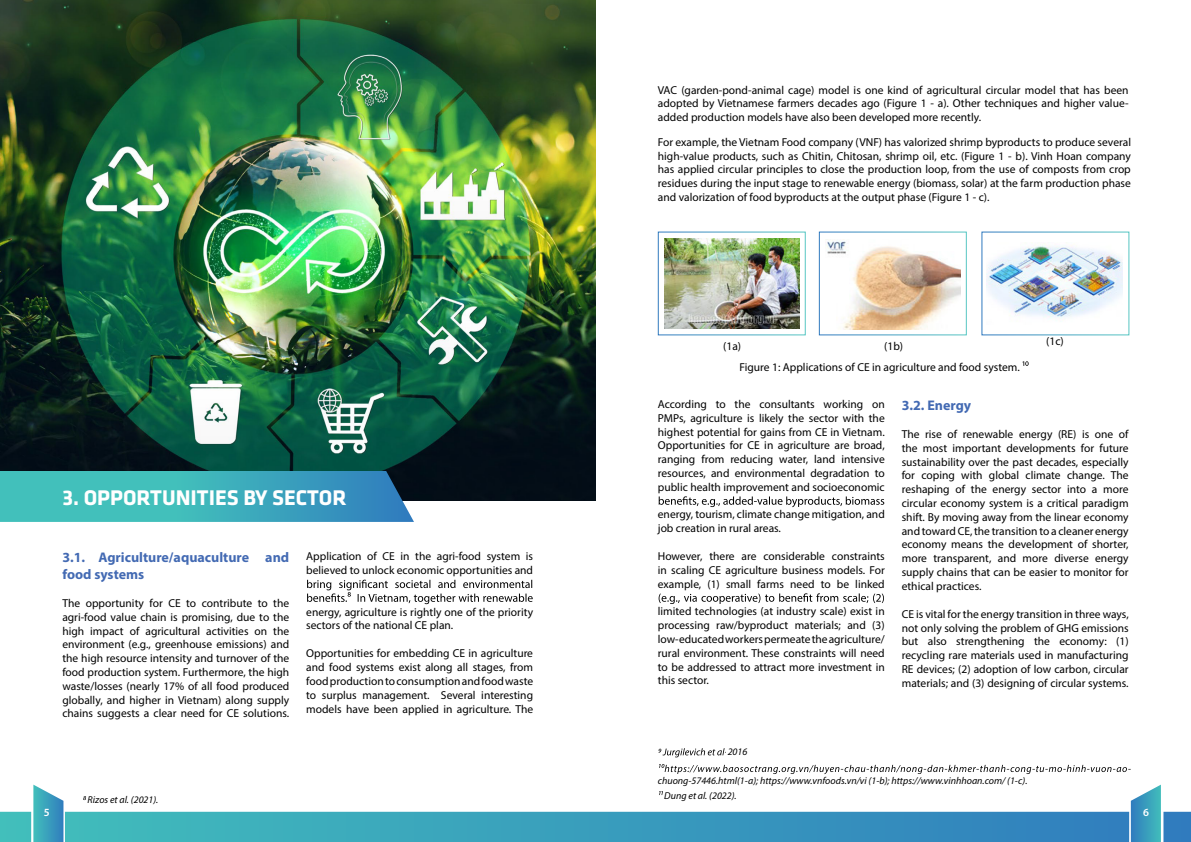
<style>
.page{position:relative;width:1191px;height:842px;background:#fff}
.page>*{position:absolute;margin:0;border:0;box-sizing:border-box;transform-origin:0 0}
.t1{font:22px "UTM Facebook K&T Bold";color:#fff}
.t2{font:700 14px/16.8px "Myriad Pro";color:#436ab3}
.t3{font:11.5px/13.8px "Myriad Pro";color:#000;text-align:justify}
.t4{font:600 11px "Myriad Pro";color:#fff}
.t5{font:italic 10px/15.1px "Myriad Pro";color:#000}
</style>
<div class="page">
<img style="left:0;top:0;width:595px;height:501px">
<svg style="left:0;top:471px;width:414px;height:51px;background:#3ca9b7"></svg>
<svg style="left:1022px;top:361px;width:6px;height:5px"></svg>
<svg style="left:658px;top:496px;width:226px;height:11px"></svg>
<svg style="left:658px;top:593px;width:226px;height:11px"></svg>
<svg style="left:307px;top:580px;width:226px;height:24px"></svg>
<img style="left:664px;top:238px;width:136px;height:91px">
<svg style="left:825px;top:239px;width:136px;height:91px"></svg>
<img style="left:986px;top:242px;width:137px;height:77px">
<svg style="left:659px;top:764px;width:471px;height:10px"></svg>
<svg style="left:0;top:785px;width:1191px;height:57px"></svg>
<svg style="left:658px;top:748px;width:68px;height:9px"></svg>
<div style="left:658px;top:232px;width:147px;height:103px;border:1px solid #fff"></div>
<div style="left:819px;top:232px;width:147px;height:103px;border:1px solid #fff"></div>
<div style="left:981px;top:232px;width:148px;height:103px;border:1px solid #fff"></div>
<p class="t3" style="left:658px;top:83px;width:472px">VAC (garden-pond-animal cage) model is one kind of agricultural circular model that has been adopted by Vietnamese farmers decades ago (Figure 1 - a). Other techniques and higher value&shy;added production models have also been developed more recently.</p>
<p class="t3" style="left:658px;top:135px;width:475px">For example, the Vietnam Food company (VNF) has valorized shrimp byproducts to produce several high-value products, such as Chitin, Chitosan, shrimp oil, etc. (Figure 1 - b). Vinh Hoan company has applied circular principles to close the production loop, from the use of composts from crop residues during the input stage to renewable energy (biomass, solar) at the farm production phase and valorization of food byproducts at the output phase (Figure 1 - c).</p>
<p class="t3" style="left:723px;top:339px;width:19px">(1a)</p>
<p class="t3" style="left:884px;top:339px;width:20px">(1b)</p>
<p class="t3" style="left:1046px;top:335px;width:19px">(1c)</p>
<h1 class="t1" style="left:62px;top:481px;width:286px">3. OPPORTUNITIES BY SECTOR</h1>
<p class="t2" style="left:62px;top:549px;width:228px">3.1. Agriculture/aquaculture and food systems</p>
<p class="t3" style="left:62px;top:596px;width:228px">The opportunity for CE to contribute to the agri-food value chain is promising, due to the high impact of agricultural activities on the environment (e.g., greenhouse emissions) and the high resource intensity and turnover of the food production system. Furthermore, the high waste/losses (nearly 17% of all food produced globally, and higher in Vietnam) along supply chains suggests a clear need for CE solutions.</p>
<p class="t3" style="left:306px;top:549px;width:228px">Application of CE in the agri-food system is believed to unlock economic opportunities and</p>
<p class="t3" style="left:306px;top:605px;width:228px">energy, agriculture is rightly one of the priority sectors of the national CE plan.</p>
<p class="t3" style="left:306px;top:646px;width:228px">Opportunities for embedding CE in agriculture and food systems exist along all stages, from foodproductiontoconsumptionandfoodwaste to surplus management. Several interesting models have been applied in agriculture. The</p>
<p class="t5" style="left:88px;top:792px;width:72px">Rizos et al. (2021).</p>
<p class="t3" style="left:739px;top:360px;width:282px">Figure 1: Applications of CE in agriculture and food system.</p>
<p class="t3" style="left:658px;top:397px;width:228px">According to the consultants working on PMPs, agriculture is likely the sector with the highest potential for gains from CE in Vietnam.<br>Opportunities for CE in agriculture are broad, ranging from reducing water, land intensive resources, and environmental degradation to public health improvement and socioeconomic</p>
<p class="t3" style="left:658px;top:507px;width:228px">energy, tourism, climate change mitigation, and job creation in rural areas.</p>
<p class="t3" style="left:658px;top:549px;width:228px">However, there are considerable constraints in scaling CE agriculture business models. For example, (1) small farms need to be linked</p>
<p class="t3" style="left:658px;top:604px;width:228px">limited technologies (at industry scale) exist in processing raw/byproduct materials; and (3) low-educatedworkerspermeatetheagriculture/ rural environment. These constraints will need to be addressed to attract more investment in this sector.</p>
<p class="t2" style="left:901px;top:396px;width:71px">3.2. Energy</p>
<p class="t3" style="left:901px;top:427px;width:228px">The rise of renewable energy (RE) is one of the most important developments for future sustainability over the past decades, especially for coping with global climate change. The reshaping of the energy sector into a more circular economy system is a critical paradigm shift. By moving away from the linear economy and toward CE,the transition to a cleaner energy economy means the development of shorter, more transparent, and more diverse energy supply chains that can be easier to monitor for ethical practices.</p>
<p class="t3" style="left:901px;top:607px;width:228px">CE is vital for the energy transition in three ways, not only solving the problem of GHG emissions but also strengthening the economy: (1) recycling rare materials used in manufacturing RE devices; (2) adoption of low carbon, circular materials; and (3) designing of circular systems.</p>
<p class="t5" style="left:727px;top:744px;width:21px">2016</p>
<p class="t5" style="left:664px;top:773px;width:365px;text-indent:-6px">chuong-57446.html(1-a); https://www.vnfoods.vn/vi (1-b); https://www.vinhhoan.com/ (1-c).<br>Dung et al. (2022).</p>
<p class="t4" style="left:44px;top:805px;width:7px">5</p>
<p class="t4" style="left:1143px;top:805px;width:7px">6</p>
</div>
